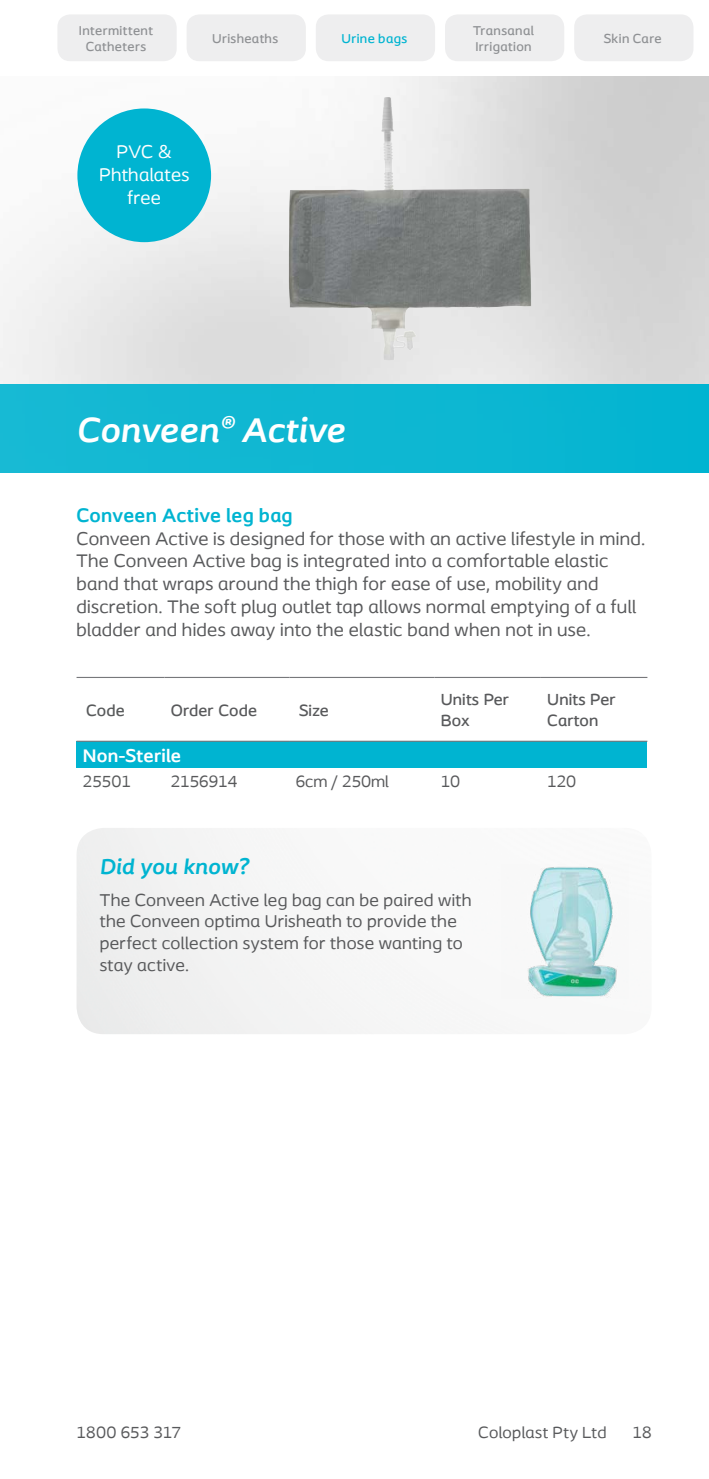
<style>
.page{position:relative;width:709px;height:1479px;background:#fff}
.page>*{position:absolute;margin:0;border:0;box-sizing:border-box;transform-origin:0 0}
.t1{font:italic 700 36px "Coloplast";letter-spacing:.01em;color:#fff}
.t2{font:italic 700 22.5px "Coloplast";letter-spacing:.01em;color:#00b4d1}
.t3{font:700 20.25px "Coloplast";letter-spacing:.015em;color:#00b4d1}
.t4{font:19.12px/22.9px "Coloplast";letter-spacing:.015em;color:#58595b}
.t5{font:19.12px/22.9px "Coloplast";letter-spacing:.015em;color:#fff;text-align:center}
.t6{font:700 19.12px "Coloplast";letter-spacing:.01em;color:#fff}
.t7{font:18px/21.6px "Coloplast";letter-spacing:.02em;color:#58595b}
.t8{font:500 16.88px/21.4px "Coloplast";letter-spacing:.01em;color:#58595b}
.t9{font:16.88px "Coloplast";color:#58595b}
.t10{font:16.88px "Coloplast";letter-spacing:.02em;color:#58595b}
.t11{font:16.88px "Coloplast";color:#585a5b}
.t12{font:500 16.88px "Coloplast";color:#585a5b}
.t13{font:500 13.5px/16.2px "Coloplast";letter-spacing:.03em;color:#8f9194;text-align:center}
.t14{font:500 13.5px "Coloplast";letter-spacing:.025em;color:#00b4d1}
.s1{font-size:27px}
</style>
<div class="page">
<div style="left:57px;top:14px;width:120px;height:47px;background:#eeeeef;border-radius:13px"></div>
<div style="left:187px;top:14px;width:119px;height:47px;background:#eeeeef;border-radius:13px"></div>
<div style="left:316px;top:14px;width:119px;height:47px;background:#eeeeef;border-radius:13px"></div>
<div style="left:445px;top:14px;width:119px;height:47px;background:#eeeeef;border-radius:13px"></div>
<div style="left:574px;top:14px;width:119px;height:47px;background:#eeeeef;border-radius:13px"></div>
<img style="left:0;top:77px;width:709px;height:307px">
<img style="left:289px;top:97px;width:98px;height:211px">
<div style="left:0;top:384px;width:709px;height:88px;background:#0eb7d2"></div>
<div style="left:77px;top:741px;width:570px;height:26px;background:#00b4d1"></div>
<hr style="left:434px;top:677px;width:107px;height:1px;background:#77787b">
<hr style="left:541px;top:677px;width:106px;height:1px;background:#77787b">
<hr style="left:434px;top:740px;width:107px;height:1px;background:#77787b">
<hr style="left:541px;top:740px;width:106px;height:1px;background:#77787b">
<hr style="left:77px;top:677px;width:87px;height:1px;background:#77787b">
<hr style="left:164px;top:677px;width:125px;height:1px;background:#77787b">
<hr style="left:289px;top:677px;width:145px;height:1px;background:#77787b">
<hr style="left:77px;top:740px;width:87px;height:1px;background:#77787b">
<hr style="left:164px;top:740px;width:125px;height:1px;background:#77787b">
<hr style="left:289px;top:740px;width:145px;height:1px;background:#77787b">
<img style="left:501px;top:864px;width:127px;height:134px">
<div style="left:77px;top:108px;width:134px;height:134px;background:#00b4d1;border-radius:50%"></div>
<p class="t13" style="left:79px;top:22px;width:76px">Intermittent<br>Catheters</p>
<p class="t13" style="left:212px;top:30px;width:68px">Urisheaths</p>
<p class="t14" style="left:341px;top:30px;width:67px">Urine bags</p>
<p class="t13" style="left:473px;top:22px;width:62px;text-align:left">Transanal<br>Irrigation</p>
<p class="t13" style="left:603px;top:30px;width:60px">Skin Care</p>
<p class="t5" style="left:99px;top:140px;width:92px">PVC &amp;<br>Phthalates free</p>
<h1 class="t1" style="left:77px;top:408px;width:270px">Conveen<span class="s1">®</span> Active</h1>
<p class="t3" style="left:77px;top:502px;width:218px">Conveen Active leg bag</p>
<p class="t4" style="left:77px;top:526px;width:570px">Conveen Active is designed for those with an active lifestyle in mind.<br>The Conveen Active bag is integrated into a comfortable elastic band that wraps around the thigh for ease of use, mobility and discretion. The soft plug outlet tap allows normal emptying of a full bladder and hides away into the elastic band when not in use.</p>
<p class="t12" style="left:86px;top:700px;width:40px">Code</p>
<p class="t8" style="left:171px;top:699px;width:88px">Order Code</p>
<p class="t8" style="left:299px;top:699px;width:31px">Size</p>
<p class="t8" style="left:441px;top:688px;width:70px">Units Per<br>Box</p>
<p class="t8" style="left:547px;top:688px;width:70px">Units Per<br>Carton</p>
<p class="t6" style="left:83px;top:744px;width:100px">Non-Sterile</p>
<p class="t11" style="left:83px;top:771px;width:49px">25501</p>
<p class="t9" style="left:171px;top:771px;width:68px">2156914</p>
<p class="t9" style="left:296px;top:771px;width:94px">6cm / 250ml</p>
<p class="t9" style="left:441px;top:771px;width:21px">10</p>
<p class="t9" style="left:547px;top:771px;width:30px">120</p>
<p class="t2" style="left:100px;top:853px;width:150px">Did you know?</p>
<p class="t7" style="left:100px;top:888px;width:373px">The Conveen Active leg bag can be paired with the Conveen optima Urisheath to provide the perfect collection system for those wanting to stay active.</p>
<p class="t9" style="left:77px;top:1422px;width:106px">1800 653 317</p>
<p class="t10" style="left:478px;top:1422px;width:130px">Coloplast Pty Ltd</p>
<p class="t9" style="left:632px;top:1422px;width:20px">18</p>
</div>
